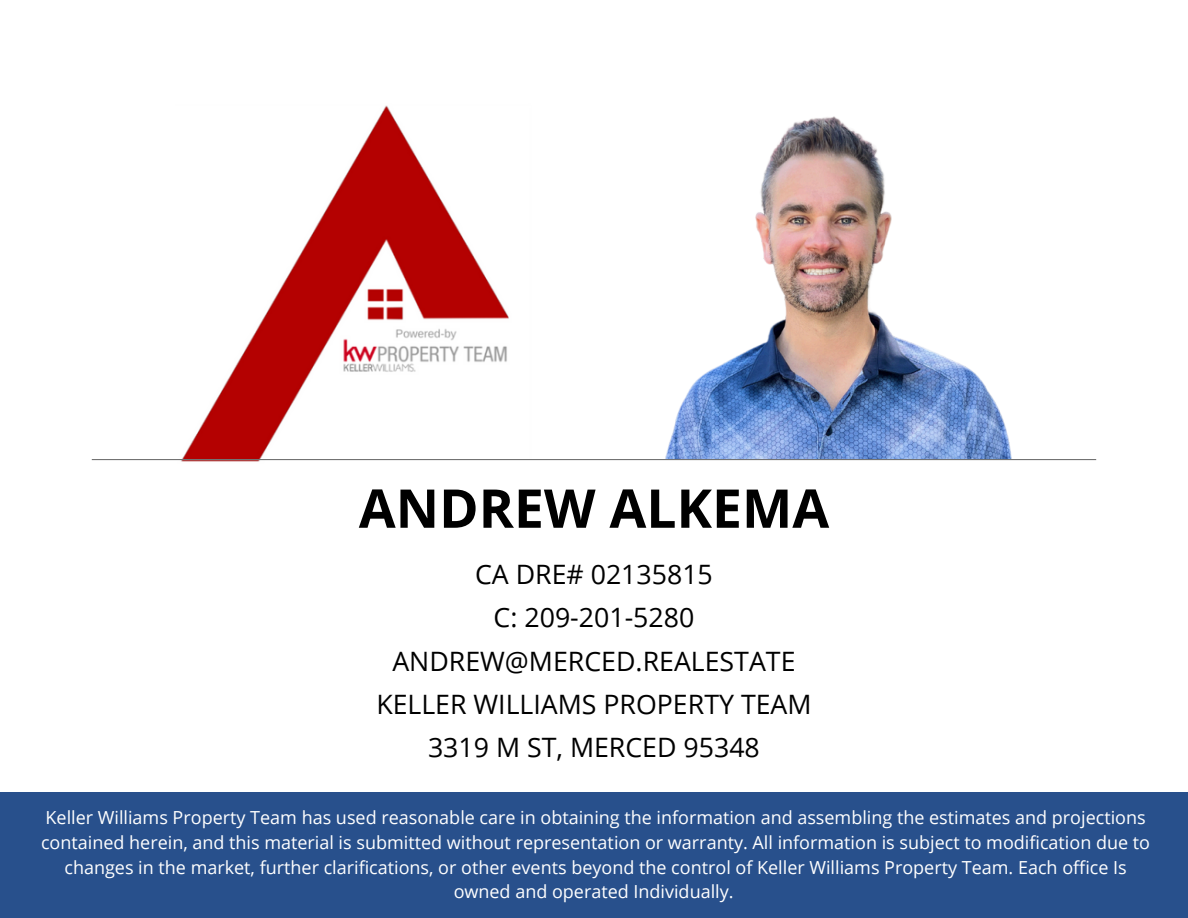
<style>
.page{position:relative;width:1188px;height:918px;background:#fff}
.page>*{position:absolute;margin:0;border:0;box-sizing:border-box;transform-origin:0 0}
.t1{font:700 53.4px "Open Sans";color:#000}
.t2{font:26.7px/43.2px "Open Sans";color:#000;text-align:center}
.t3{font:18px/24.8px "Open Sans";color:#fff;text-align:center}
</style>
<div class="page">
<img style="left:175px;top:105px;width:367px;height:357px">
<img style="left:665px;top:116px;width:347px;height:343px">
<hr style="left:92px;top:459px;width:1004px;height:1px;background:#737373">
<div style="left:0;top:793px;width:1188px;height:125px;background:#28508c"></div>
<p class="t1" style="left:359px;top:471px;width:472px">ANDREW ALKEMA</p>
<p class="t2" style="left:376px;top:552px;width:437px">CA DRE# 02135815<br>C: 209-201-5280<br>ANDREW@MERCED.REALESTATE<br>KELLER WILLIAMS PROPERTY TEAM<br>3319 M ST, MERCED 95348</p>
<p class="t3" style="left:41px;top:805px;width:1111px">Keller Williams Property Team has used reasonable care in obtaining the information and assembling the estimates and projections contained herein, and this material is submitted without representation or warranty. All information is subject to modification due to changes in the market, further clarifications, or other events beyond the control of Keller Williams Property Team. Each office Is owned and operated Individually.</p>
</div>
